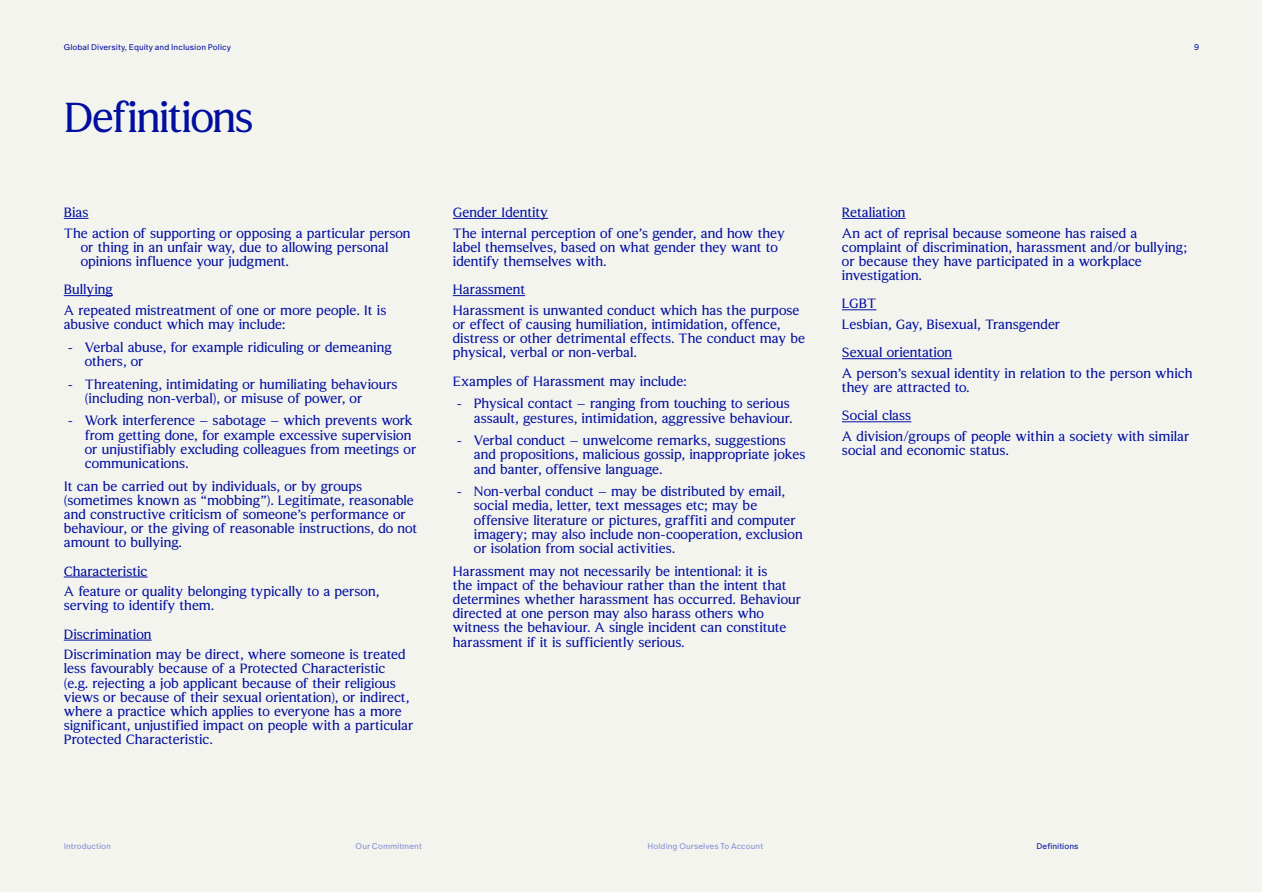
<style>
.page{position:relative;width:1263px;height:893px;background:#fff}
.page>*{position:absolute;margin:0;border:0;box-sizing:border-box;transform-origin:0 0}
.t1{font:42px "Burberry House";letter-spacing:-.04em;color:#010f9f}
.t2{font:13.5px/14.1px "Burberry House";letter-spacing:-.005em;color:#010f9f}
.t3{font:8.25px "Burberry Oracle";letter-spacing:.005em;color:#010f9f}
.t4{font:8.25px "Burberry Oracle";letter-spacing:.005em;color:#858cd1}
</style>
<div class="page">
<div style="left:1px;top:1px;width:1261px;height:891px;background:#f4f4ef"></div>
<hr style="left:842px;top:218px;width:63px;height:1px;background:#010f9f">
<hr style="left:842px;top:309px;width:34px;height:1px;background:#010f9f">
<hr style="left:842px;top:358px;width:110px;height:1px;background:#010f9f">
<hr style="left:842px;top:421px;width:69px;height:1px;background:#010f9f">
<svg style="left:64px;top:218px;width:25px;height:1px"></svg>
<hr style="left:64px;top:295px;width:49px;height:1px;background:#010f9f">
<hr style="left:64px;top:577px;width:84px;height:1px;background:#010f9f">
<hr style="left:64px;top:640px;width:88px;height:1px;background:#010f9f">
<hr style="left:453px;top:218px;width:95px;height:1px;background:#010f9f">
<hr style="left:453px;top:295px;width:72px;height:1px;background:#010f9f">
<p class="t3" style="left:64px;top:42px;width:169px">Global Diversity, Equity and Inclusion Policy</p>
<p class="t3" style="left:1194px;top:41px;width:7px">9</p>
<h1 class="t1" style="left:64px;top:92px;width:191px">Definitions</h1>
<p class="t2" style="left:64px;top:202px;width:348px;line-height:20.5px">Bias<br>The action of supporting or opposing a particular person</p>
<p class="t2" style="left:81px;top:240px;width:309px">or thing in an unfair way, due to allowing personal opinions influence your judgment.</p>
<p class="t2" style="left:64px;top:279px;width:324px;line-height:20.5px">Bullying<br>A repeated mistreatment of one or more people. It is</p>
<p class="t2" style="left:64px;top:317px;width:223px">abusive conduct which may include:</p>
<p class="t2" style="left:85px;top:340px;width:308px;text-indent:-17px">- Verbal abuse, for example ridiculing or demeaning others, or</p>
<p class="t2" style="left:85px;top:377px;width:314px;text-indent:-17px">- Threatening, intimidating or humiliating behaviours (including non-verbal), or misuse of power, or</p>
<p class="t2" style="left:85px;top:414px;width:333px;text-indent:-17px">- Work interference – sabotage – which prevents work from getting done, for example excessive supervision or unjustifiably excluding colleagues from meetings or communications.</p>
<p class="t2" style="left:64px;top:479px;width:355px">It can be carried out by individuals, or by groups (sometimes known as “mobbing”). Legitimate, reasonable and constructive criticism of someone’s performance or behaviour, or the giving of reasonable instructions, do not amount to bullying.</p>
<p class="t2" style="left:64px;top:561px;width:317px;line-height:20.5px">Characteristic<br>A feature or quality belonging typically to a person,</p>
<p class="t2" style="left:64px;top:591px;width:152px;line-height:28.3px">serving to identify them.<br>Discrimination</p>
<p class="t2" style="left:64px;top:648px;width:351px">Discrimination may be direct, where someone is treated less favourably because of a Protected Characteristic<br>(e.g. rejecting a job applicant because of their religious views or because of their sexual orientation), or indirect, where a practice which applies to everyone has a more significant, unjustified impact on people with a particular Protected Characteristic.</p>
<p class="t2" style="left:453px;top:202px;width:333px;line-height:20.5px">Gender Identity<br>The internal perception of one’s gender, and how they</p>
<p class="t2" style="left:453px;top:240px;width:326px">label themselves, based on what gender they want to identify themselves with.</p>
<p class="t2" style="left:453px;top:279px;width:348px;line-height:20.5px">Harassment<br>Harassment is unwanted conduct which has the purpose</p>
<p class="t2" style="left:453px;top:317px;width:354px">or effect of causing humiliation, intimidation, offence, distress or other detrimental effects. The conduct may be physical, verbal or non-verbal.</p>
<p class="t2" style="left:453px;top:374px;width:235px">Examples of Harassment may include:</p>
<p class="t2" style="left:457px;top:397px;width:337px;text-align:right">- Physical contact – ranging from touching to serious assault, gestures, intimidation, aggressive behaviour.</p>
<p class="t2" style="left:474px;top:433px;width:333px;text-indent:-17px">- Verbal conduct – unwelcome remarks, suggestions and propositions, malicious gossip, inappropriate jokes and banter, offensive language.</p>
<p class="t2" style="left:474px;top:485px;width:330px;text-indent:-17px">- Non-verbal conduct – may be distributed by email, social media, letter, text messages etc; may be offensive literature or pictures, graffiti and computer imagery; may also include non-cooperation, exclusion or isolation from social activities.</p>
<p class="t2" style="left:453px;top:564px;width:350px">Harassment may not necessarily be intentional: it is<br>the impact of the behaviour rather than the intent that determines whether harassment has occurred. Behaviour directed at one person may also harass others who witness the behaviour. A single incident can constitute harassment if it is sufficiently serious.</p>
<p class="t2" style="left:842px;top:202px;width:297px;line-height:20.5px">Retaliation<br>An act of reprisal because someone has raised a</p>
<p class="t2" style="left:842px;top:240px;width:347px">complaint of discrimination, harassment and/or bullying; or because they have participated in a workplace investigation.</p>
<p class="t2" style="left:842px;top:293px;width:220px;line-height:20.5px">LGBT<br>Lesbian, Gay, Bisexual, Transgender</p>
<p class="t2" style="left:842px;top:342px;width:352px;line-height:20.5px">Sexual orientation<br>A person’s sexual identity in relation to the person which</p>
<p class="t2" style="left:842px;top:373px;width:129px;line-height:28.3px">they are attracted to.<br>Social class</p>
<p class="t2" style="left:842px;top:429px;width:349px">A division/groups of people within a society with similar social and economic status.</p>
<p class="t4" style="left:64px;top:840px;width:49px">Introduction</p>
<p class="t4" style="left:356px;top:840px;width:68px">Our Commitment</p>
<p class="t4" style="left:647px;top:841px;width:117px">Holding Ourselves To Account</p>
<p class="t3" style="left:1036px;top:841px;width:43px">Definitions</p>
</div>
